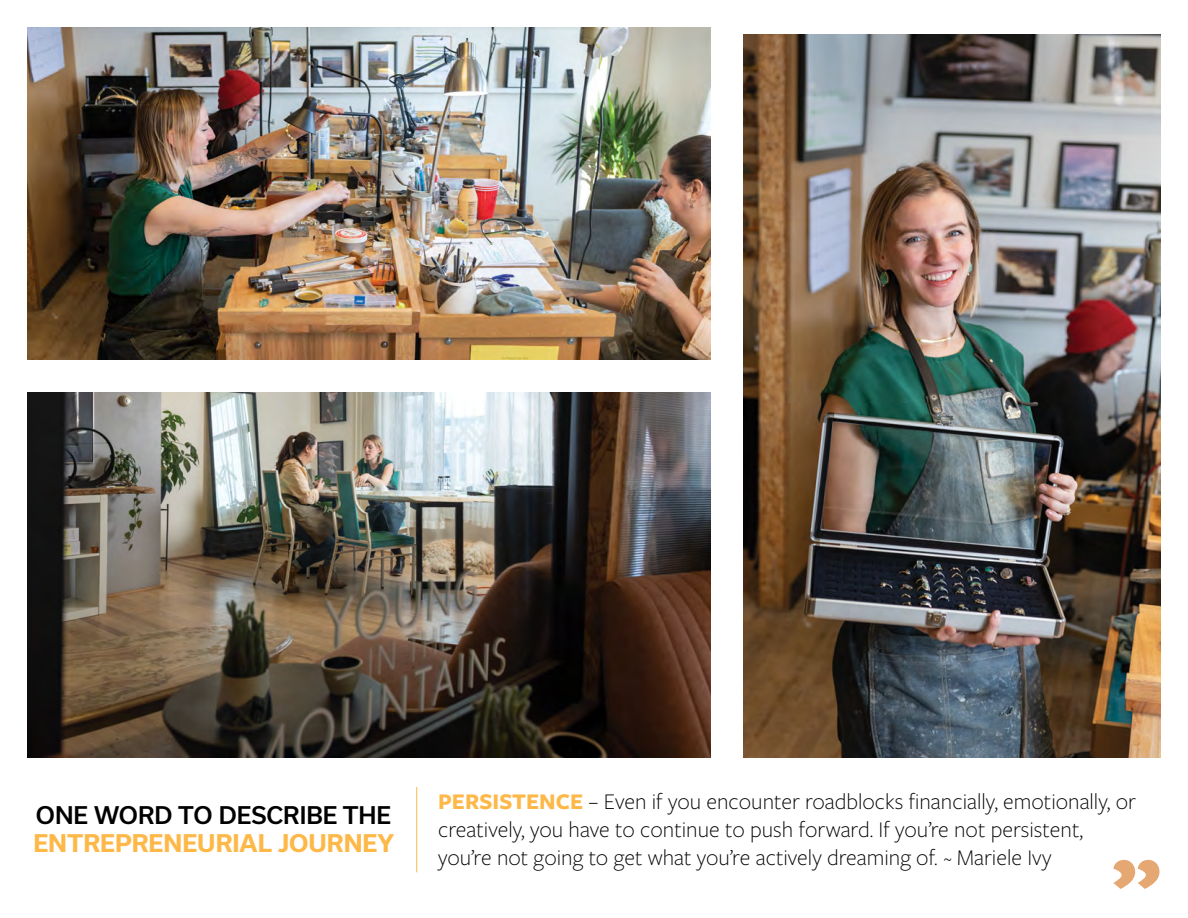
<style>
.page{position:relative;width:1188px;height:918px;background:#fff}
.page>*{position:absolute;margin:0;border:0;box-sizing:border-box;transform-origin:0 0}
.t1{font:900 82.2px "Freight Sans Pro";color:#d97d2d}
.t2{font:300 23.25px/27.9px "Freight Sans Pro";color:#000}
.t3{font:700 23.25px "Usual";color:#fdb848}
.t4{font:500 23.25px "Usual";color:#000}
.s1{font-weight:700;color:#fdb848}
</style>
<div class="page">
<img style="left:743px;top:34px;width:418px;height:724px">
<img style="left:28px;top:27px;width:683px;height:332px">
<img style="left:27px;top:392px;width:684px;height:366px">
<hr style="left:416px;top:787px;width:1px;height:85px;background:#fdb848">
<p class="t4" style="left:36px;top:802px;width:357px">ONE WORD TO DESCRIBE THE</p>
<p class="t3" style="left:33px;top:830px;width:362px">ENTREPRENEURIAL JOURNEY</p>
<p class="t2" style="left:438px;top:787px;width:699px"><span class="s1">PERSISTENCE</span> – Even if you encounter roadblocks financially, emotionally, or creatively, you have to continue to push forward. If you’re not persistent, you’re not going to get what you’re actively dreaming of. ~ Mariele Ivy</p>
<h1 class="t1" style="left:1161px;top:920px;width:50px;rotate:-180deg">“</h1>
</div>
